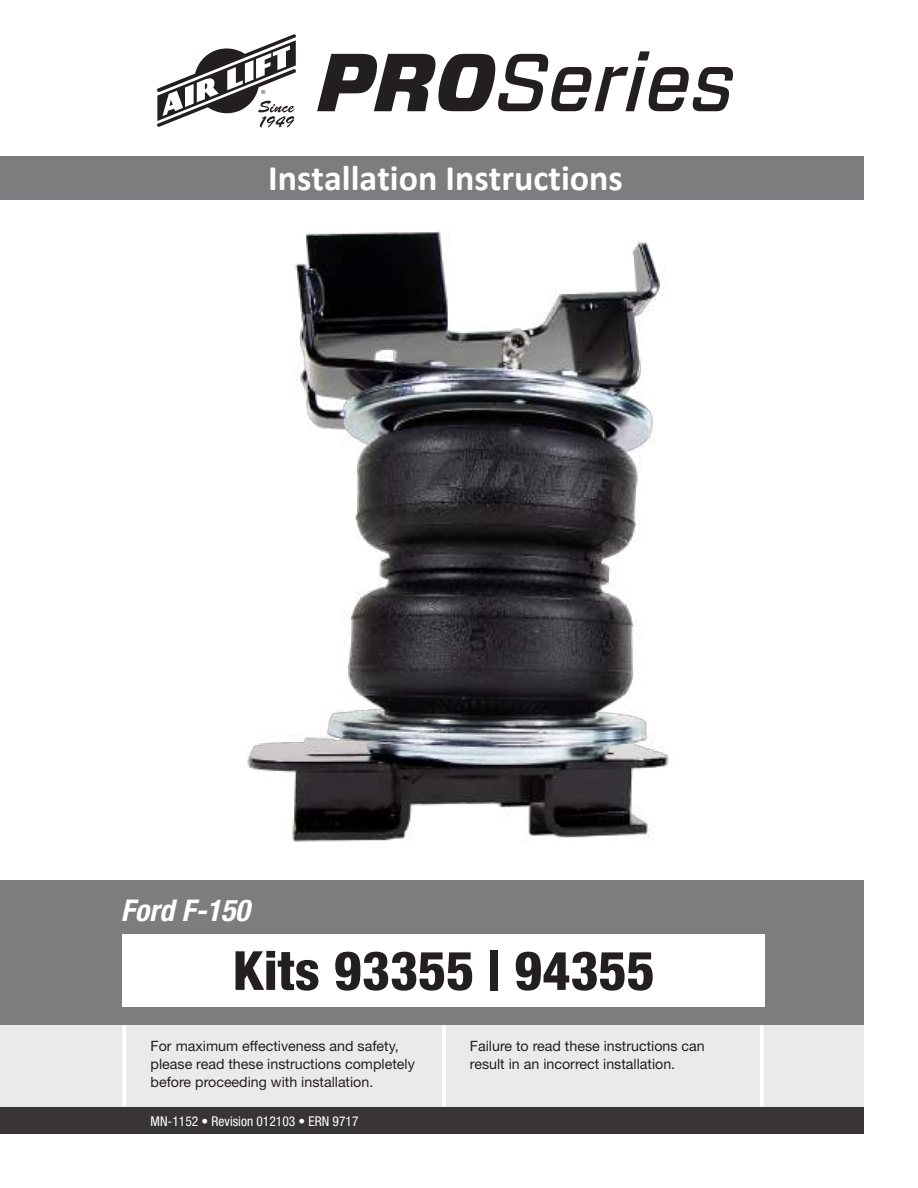
<style>
.page{position:relative;width:918px;height:1188px;background:#fff}
.page>*{position:absolute;margin:0;border:0;box-sizing:border-box;transform-origin:0 0}
.t1{font:800 condensed 54px "Helvetica Neue";color:#241f1f}
.t2{font:700 36px "Calibri";color:#fff}
.t3{font:italic 700 condensed 30px "Helvetica Neue";color:#fff}
.t4{font:14.25px/18px "Helvetica Neue";color:#241f1f}
.t5{font:condensed 13.5px "Helvetica Neue";color:#fff}
</style>
<div class="page">
<div style="left:0;top:1093px;width:864px;height:41px;background:#393535"></div>
<div style="left:0;top:994px;width:864px;height:112px;background:#ebeaea"></div>
<hr style="left:760px;top:1010px;width:4px;height:96px;background:#fff">
<hr style="left:442px;top:1021px;width:4px;height:85px;background:#fff">
<hr style="left:122px;top:1021px;width:4px;height:85px;background:#fff">
<div style="left:0;top:880px;width:864px;height:144px;background:#7d7c7e"></div>
<div style="left:122px;top:934px;width:643px;height:73px;background:#fff"></div>
<div style="left:0;top:156px;width:864px;height:43px;background:#7d7c7e"></div>
<svg style="left:157px;top:34px;width:139px;height:94px"></svg>
<svg style="left:317px;top:51px;width:417px;height:60px"></svg>
<img style="left:247px;top:231px;width:422px;height:611px">
<h2 class="t2" style="left:268px;top:152px;width:356px">Installation Instructions</h2>
<h3 class="t3" style="left:121px;top:892px;width:130px">Ford F-150</h3>
<h1 class="t1" style="left:233px;top:937px;width:423px">Kits 93355 | 94355</h1>
<p class="t4" style="left:151px;top:1037px;width:266px">For maximum effectiveness and safety, please read these instructions completely before proceeding with installation.</p>
<p class="t5" style="left:151px;top:1113px;width:209px">MN-1152 • Revision 012103 • ERN 9717</p>
<p class="t4" style="left:470px;top:1037px;width:236px">Failure to read these instructions can result in an incorrect installation.</p>
</div>
